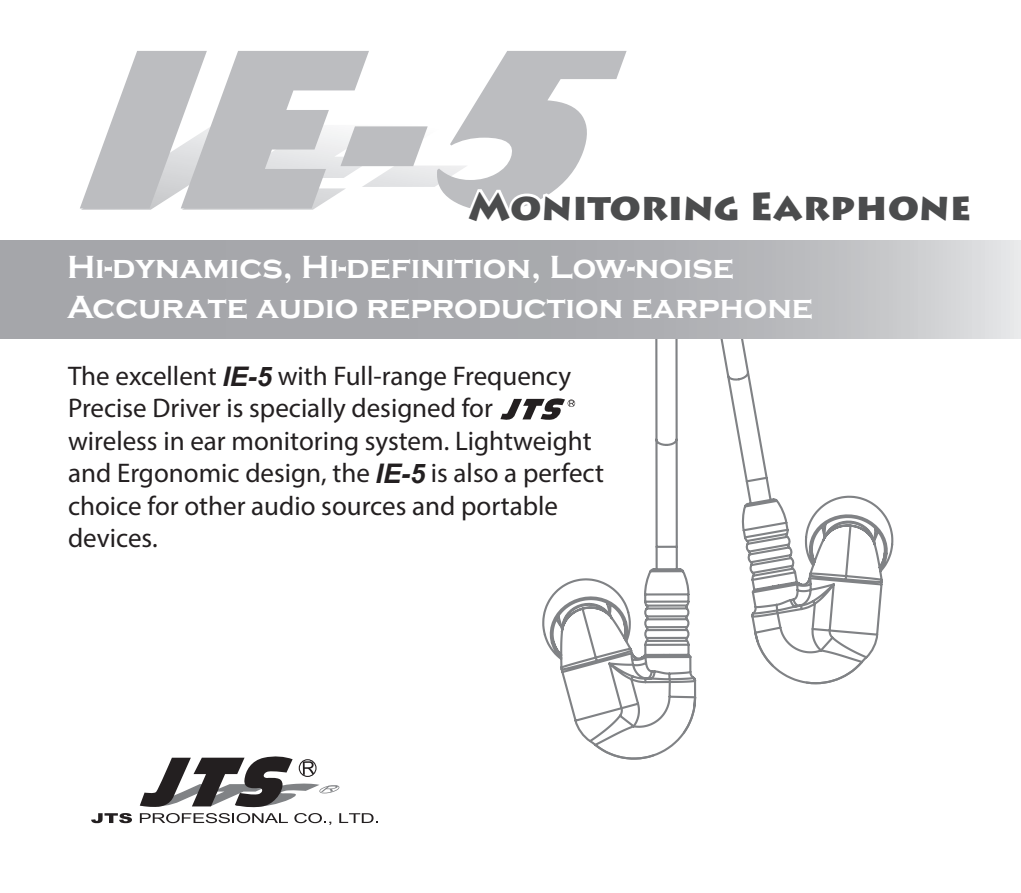
<style>
.page{position:relative;width:1021px;height:893px;background:#fff}
.page>*{position:absolute;margin:0;border:0;box-sizing:border-box;transform-origin:0 0}
.t1{font:900 38.4px "Lithos Pro";color:#4b4c4d}
.t2{font:700 33px "Copperplate Gothic";color:#fff}
.t3{font:27px/32.4px "Myriad Pro";color:#231f20}
.s1{color:#939598}
.s2{font-family:"Arial";font-weight:700;font-style:italic}
</style>
<div class="page">
<svg style="left:541px;top:338px;width:46px;height:402px"></svg>
<svg style="left:587px;top:338px;width:307px;height:422px"></svg>
<svg style="left:749px;top:580px;width:120px;height:105px"></svg>
<svg style="left:91px;top:813px;width:41px;height:10px"></svg>
<svg style="left:140px;top:756px;width:238px;height:69px"></svg>
<svg style="left:500px;top:398px;width:75px;height:22px"></svg>
<svg style="left:0;top:241px;width:1020px;height:97px;background:#b0b1b5"></svg>
<svg style="left:80px;top:51px;width:547px;height:160px"></svg>
<h1 class="t1" style="left:468px;top:183px;width:504px"><span class="s1">Monit</span>oring Earphone</h1>
<p class="t2" style="left:67px;top:249px;width:668px">Hi-dynamics, Hi-definition, Low-noise</p>
<p class="t2" style="left:67px;top:289px;width:747px">Accurate audio reproduction earphone</p>
<p class="t3" style="left:68px;top:359px;width:504px">The excellent <span class="s2">IE-5</span> with Full-range Frequency<br>Precise Driver is specially designed for</p>
<p class="t3" style="left:68px;top:424px;width:537px">wireless in ear monitoring system. Lightweight and Ergonomic design, the <span class="s2">IE-5</span> is also a perfect choice for other audio sources and portable devices.</p>
</div>
